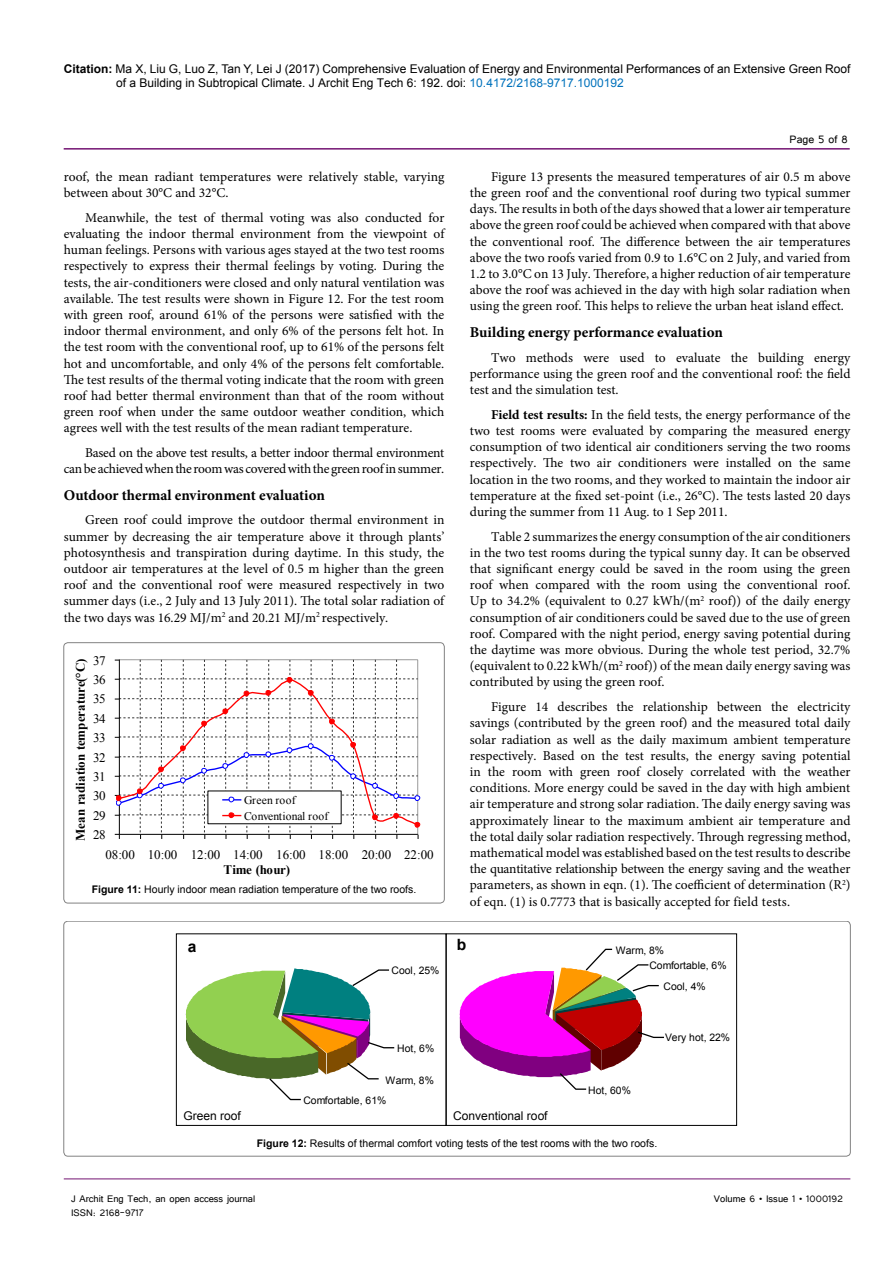
<style>
.page{position:relative;width:893px;height:1263px;background:#fff}
.page>*{position:absolute;margin:0;border:0;box-sizing:border-box;transform-origin:0 0}
.t1{font:700 15.6px "Arial";color:#000}
.t2{font:700 15px "Minion Pro";color:#000}
.t3{font:13.5px/16.2px "Minion Pro";color:#000;text-align:justify}
.t4{font:13.5px/16.2px "Minion Pro";letter-spacing:-.02em;color:#000;text-align:right}
.t5{font:13.5px "Tunga";color:#000}
.t6{font:13.05px "Times New Roman";color:#000}
.t7{font:700 13.05px "Times New Roman";letter-spacing:-.025em;color:#000}
.t8{font:12px/14.4px "Arial";color:#000}
.t9{font:12px "Tunga";color:#000}
.t10{font:11.55px/15.8px "Times New Roman";letter-spacing:.015em;color:#000}
.t11{font:10.8px "Times New Roman";letter-spacing:-.02em;color:#000}
.t12{font:10.5px "Arial";color:#000}
.t13{font:10.35px "Arial";color:#000}
.s1{font-weight:700}
.s2{color:#0072bc}
</style>
<div class="page">
<hr style="left:64px;top:148px;width:786px;height:2px;background:#741472">
<hr style="left:64px;top:1179px;width:786px;height:1px;background:#741472">
<div style="left:64px;top:643px;width:380px;height:260px;border:1px solid #000;border-radius:4px"></div>
<svg style="left:115px;top:659px;width:305px;height:179px"></svg>
<div style="left:64px;top:921px;width:786px;height:235px;border:1px solid #000;border-radius:4px"></div>
<div style="left:176px;top:933px;width:270px;height:193px;border:1px solid #000"></div>
<svg style="left:186px;top:968px;width:209px;height:133px"></svg>
<svg style="left:460px;top:948px;width:204px;height:142px"></svg>
<div style="left:446px;top:933px;width:291px;height:193px;border:1px solid #000"></div>
<p class="t8" style="left:116px;top:61px;width:736px;text-indent:-52px"><span class="s1">Citation:</span> Ma X, Liu G, Luo Z, Tan Y, Lei J (2017) Comprehensive Evaluation of Energy and Environmental Performances of an Extensive Green Roof of a Building in Subtropical Climate. J Archit Eng Tech 6: 192. doi: <span class="s2">10.4172/2168-9717.1000192</span></p>
<p class="t3" style="left:64px;top:168px;width:382px">roof, the mean radiant temperatures were relatively stable, varying between about 30°C and 32°C.</p>
<p class="t3" style="left:64px;top:209px;width:382px;text-indent:21px">Meanwhile, the test of thermal voting was also conducted for evaluating the indoor thermal environment from the viewpoint of human feelings. Persons with various ages stayed at the two test rooms respectively to express their thermal feelings by voting. During the tests, the air-conditioners were closed and only natural ventilation was available. The test results were shown in Figure 12. For the test room with green roof, around 61% of the persons were satisfied with the indoor thermal environment, and only 6% of the persons felt hot. In the test room with the conventional roof, up to 61% of the persons felt hot and uncomfortable, and only 4% of the persons felt comfortable.<br>The test results of the thermal voting indicate that the room with green roof had better thermal environment than that of the room without green roof when under the same outdoor weather condition, which agrees well with the test results of the mean radiant temperature.</p>
<p class="t4" style="left:64px;top:445px;width:382px">Based on the above test results, a better indoor thermal environment can be achieved when the room was covered with the green roof in summer.</p>
<p class="t2" style="left:64px;top:484px;width:263px">Outdoor thermal environment evaluation</p>
<p class="t3" style="left:64px;top:512px;width:382px;text-indent:21px">Green roof could improve the outdoor thermal environment in summer by decreasing the air temperature above it through plants’ photosynthesis and transpiration during daytime. In this study, the outdoor air temperatures at the level of 0.5 m higher than the green roof and the conventional roof were measured respectively in two summer days (i.e., 2 July and 13 July 2011). The total solar radiation of the two days was 16.29 MJ/m<sup>2</sup> and 20.21 MJ/m<sup>2</sup> respectively.</p>
<p class="t6" style="left:93px;top:651px;width:14px">37</p>
<p class="t7" style="left:71px;top:841px;width:184px;rotate:-90deg">M nae noi taidar me t C° (erutarep )</p>
<p class="t6" style="left:93px;top:670px;width:14px">36</p>
<p class="t6" style="left:93px;top:690px;width:14px">35</p>
<p class="t6" style="left:93px;top:709px;width:14px">34</p>
<p class="t6" style="left:93px;top:729px;width:14px">33</p>
<p class="t6" style="left:93px;top:748px;width:14px">32</p>
<p class="t6" style="left:93px;top:767px;width:14px">31</p>
<p class="t6" style="left:93px;top:787px;width:14px">30</p>
<p class="t6" style="left:93px;top:806px;width:14px">29</p>
<p class="t6" style="left:93px;top:826px;width:14px">28</p>
<p class="t10" style="left:244px;top:792px;width:86px">Green roof<br>Conventional roof</p>
<p class="t6" style="left:105px;top:845px;width:330px">08:00 10:00 12:00 14:00 16:00 18:00 20:00 22:00</p>
<p class="t7" style="left:224px;top:860px;width:68px">Time (hour)</p>
<p class="t12" style="left:92px;top:883px;width:326px"><span class="s1">Figure 11:</span> Hourly indoor mean radiation temperature of the two roofs.</p>
<p class="t5" style="left:790px;top:131px;width:60px">Page 5 of 8</p>
<p class="t3" style="left:470px;top:168px;width:382px;text-indent:21px">Figure 13 presents the measured temperatures of air 0.5 m above the green roof and the conventional roof during two typical summer days. The results in both of the days showed that a lower air temperature above the green roof could be achieved when compared with that above the conventional roof. The difference between the air temperatures above the two roofs varied from 0.9 to 1.6°C on 2 July, and varied from 1.2 to 3.0°C on 13 July. Therefore, a higher reduction of air temperature above the roof was achieved in the day with high solar radiation when using the green roof. This helps to relieve the urban heat island effect.</p>
<p class="t2" style="left:470px;top:322px;width:255px">Building energy performance evaluation</p>
<p class="t3" style="left:470px;top:349px;width:382px;text-indent:21px">Two methods were used to evaluate the building energy performance using the green roof and the conventional roof: the field test and the simulation test.</p>
<p class="t3" style="left:470px;top:406px;width:382px;text-indent:21px"><span class="s1">Field test results:</span> In the field tests, the energy performance of the two test rooms were evaluated by comparing the measured energy consumption of two identical air conditioners serving the two rooms respectively. The two air conditioners were installed on the same location in the two rooms, and they worked to maintain the indoor air temperature at the fixed set-point (i.e., 26°C). The tests lasted 20 days during the summer from 11 Aug. to 1 Sep 2011.</p>
<p class="t3" style="left:470px;top:528px;width:382px;text-indent:21px">Table 2 summarizes the energy consumption of the air conditioners in the two test rooms during the typical sunny day. It can be observed that significant energy could be saved in the room using the green roof when compared with the room using the conventional roof.<br>Up to 34.2% (equivalent to 0.27 kWh/(m<sup>2</sup> roof)) of the daily energy consumption of air conditioners could be saved due to the use of green roof. Compared with the night period, energy saving potential during the daytime was more obvious. During the whole test period, 32.7% (equivalent to 0.22 kWh/(m<sup>2</sup> roof)) of the mean daily energy saving was contributed by using the green roof.</p>
<p class="t3" style="left:470px;top:699px;width:382px;text-indent:21px">Figure 14 describes the relationship between the electricity savings (contributed by the green roof) and the measured total daily solar radiation as well as the daily maximum ambient temperature respectively. Based on the test results, the energy saving potential in the room with green roof closely correlated with the weather conditions. More energy could be saved in the day with high ambient air temperature and strong solar radiation. The daily energy saving was approximately linear to the maximum ambient air temperature and the total daily solar radiation respectively. Through regressing method, mathematical model was established based on the test results to describe the quantitative relationship between the energy saving and the weather parameters, as shown in eqn. (1). The coefficient of determination (R<sup>2</sup>) of eqn. (1) is 0.7773 that is basically accepted for field tests.</p>
<p class="t1" style="left:188px;top:936px;width:10px">a</p>
<p class="t1" style="left:457px;top:934px;width:11px">b</p>
<p class="t13" style="left:392px;top:963px;width:49px">Cool, 25%</p>
<p class="t13" style="left:397px;top:1042px;width:39px">Hot, 6%</p>
<p class="t10" style="left:428px;top:1042px;width:20px">able</p>
<p class="t13" style="left:386px;top:1073px;width:50px">Warm, 8%</p>
<p class="t13" style="left:303px;top:1094px;width:84px">Comfortable, 61%</p>
<p class="t8" style="left:183px;top:1109px;width:59px">Green roof</p>
<p class="t8" style="left:453px;top:1109px;width:96px">Conventional roof</p>
<p class="t13" style="left:616px;top:943px;width:50px">Warm, 8%</p>
<p class="t13" style="left:649px;top:958px;width:79px">Comfortable, 6%</p>
<p class="t11" style="left:677px;top:974px;width:38px">Very hot</p>
<p class="t13" style="left:664px;top:979px;width:44px">Cool, 4%</p>
<p class="t13" style="left:588px;top:1084px;width:44px">Hot, 60%</p>
<p class="t13" style="left:665px;top:1031px;width:67px">Very hot, 22%</p>
<p class="t12" style="left:257px;top:1137px;width:402px"><span class="s1">Figure 12:</span> Results of thermal comfort voting tests of the test rooms with the two roofs.</p>
<p class="t9" style="left:71px;top:1190px;width:186px">J Archit Eng Tech, an open access journal</p>
<p class="t9" style="left:714px;top:1190px;width:130px">Volume 6 • Issue 1 • 1000192</p>
<p class="t9" style="left:71px;top:1205px;width:74px">ISSN: 2168-9717</p>
</div>
